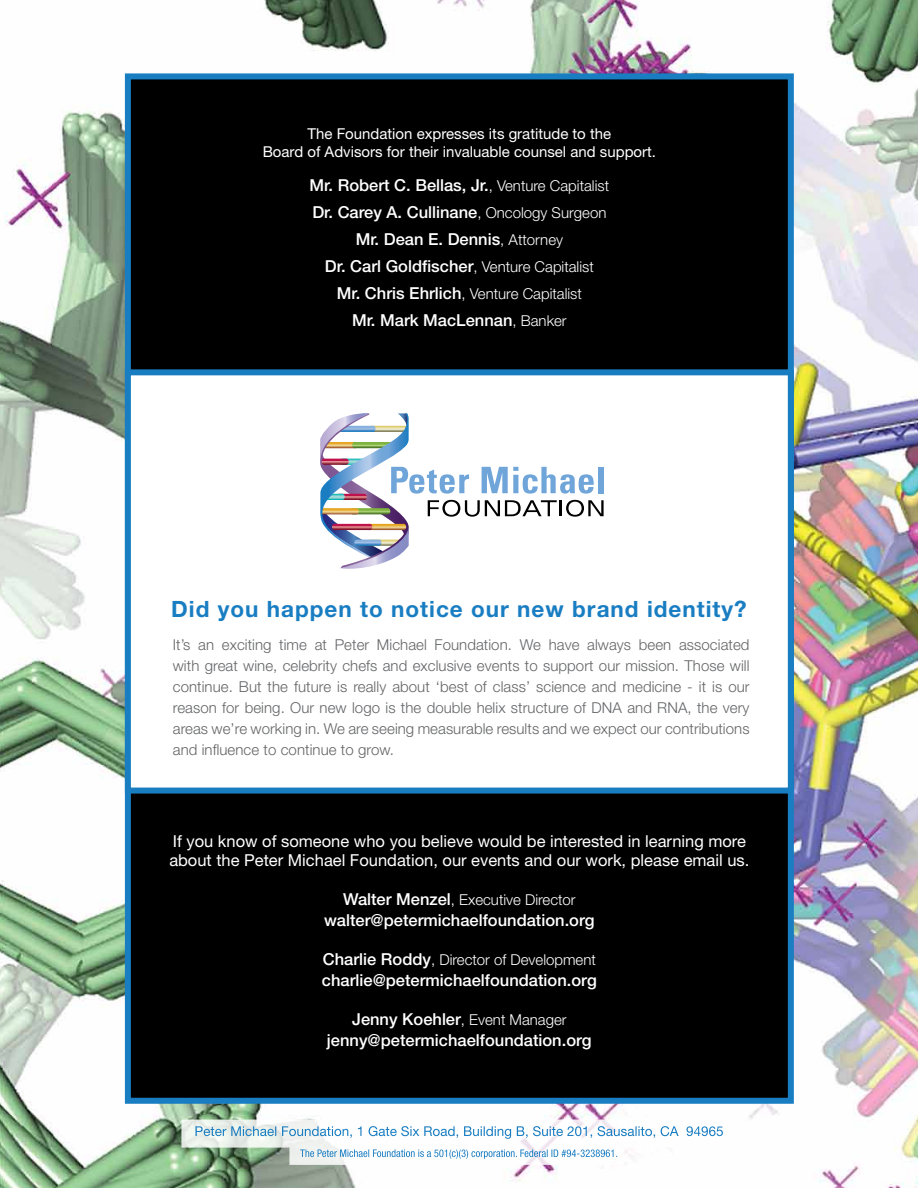
<style>
.page{position:relative;width:918px;height:1188px;background:#fff}
.page>*{position:absolute;margin:0;border:0;box-sizing:border-box;transform-origin:0 0}
.t1{font:700 22.5px "Helvetica Neue";letter-spacing:.045em;color:#197dc2}
.t2{font:500 16.5px/27px "Helvetica Neue";color:#fff;text-align:center}
.t3{font:16.5px/19.5px "Helvetica Neue";color:#fff}
.t4{font:300 15px/21px "Helvetica Neue";letter-spacing:.005em;color:#636466;text-align:justify}
.t5{font:300 15px "Helvetica Neue";color:#fff}
.t6{font:15px/18px "Helvetica Neue";color:#fff;text-align:center}
.s1{font-weight:300;font-size:15px}
.s2{font-weight:500;font-size:16.5px}
</style>
<div class="page">
<img style="left:0;top:0;width:918px;height:1188px">
<svg style="left:181px;top:1120px;width:558px;height:45px"></svg>
<div style="left:122px;top:70px;width:675px;height:1037px;background:#000"></div>
<div style="left:125px;top:369px;width:669px;height:425px;background:#fff;border:6px solid #197dc2"></div>
<svg style="left:320px;top:413px;width:284px;height:156px"></svg>
<p class="t6" style="left:263px;top:124px;width:395px">The Foundation expresses its gratitude to the<br>Board of Advisors for their invaluable counsel and support.</p>
<p class="t2" style="left:310px;top:172px;width:301px">Mr. Robert C. Bellas, Jr.<span class="s1">, Venture Capitalist </span>Dr. Carey A. Cullinane<span class="s1">, Oncology Surgeon </span>Mr. Dean E. Dennis<span class="s1">, Attorney<br></span>Dr. Carl Goldfischer<span class="s1">, Venture Capitalist</span></p>
<p class="t5" style="left:337px;top:285px;width:247px"><span class="s2">Mr. Chris Ehrlich</span>, Venture Capitalist</p>
<p class="t2" style="left:352px;top:307px;width:216px">Mr. Mark MacLennan<span class="s1">, Banker</span></p>
<h1 class="t1" style="left:171px;top:595px;width:577px">Did you happen to notice our new brand identity?</h1>
<p class="t4" style="left:173px;top:634px;width:578px">It’s an exciting time at Peter Michael Foundation. We have always been associated with great wine, celebrity chefs and exclusive events to support our mission. Those will continue. But the future is really about ‘best of class’ science and medicine - it is our reason for being. Our new logo is the double helix structure of DNA and RNA, the very areas we’re working in. We are seeing measurable results and we expect our contributions and influence to continue to grow.</p>
<p class="t3" style="left:169px;top:831px;width:582px">If you know of someone who you believe would be interested in learning more about the Peter Michael Foundation, our events and our work, please email us.</p>
<p class="t5" style="left:343px;top:891px;width:234px"><span class="s2">Walter Menzel</span>, Executive Director</p>
<p class="t2" style="left:324px;top:907px;width:272px">walter@petermichaelfoundation.org</p>
<p class="t5" style="left:323px;top:951px;width:274px"><span class="s2">Charlie Roddy</span>, Director of Development</p>
<p class="t2" style="left:322px;top:967px;width:276px">charlie@petermichaelfoundation.org</p>
<p class="t5" style="left:352px;top:1011px;width:216px"><span class="s2">Jenny Koehler</span>, Event Manager</p>
<p class="t2" style="left:327px;top:1027px;width:266px">jenny@petermichaelfoundation.org</p>
</div>
